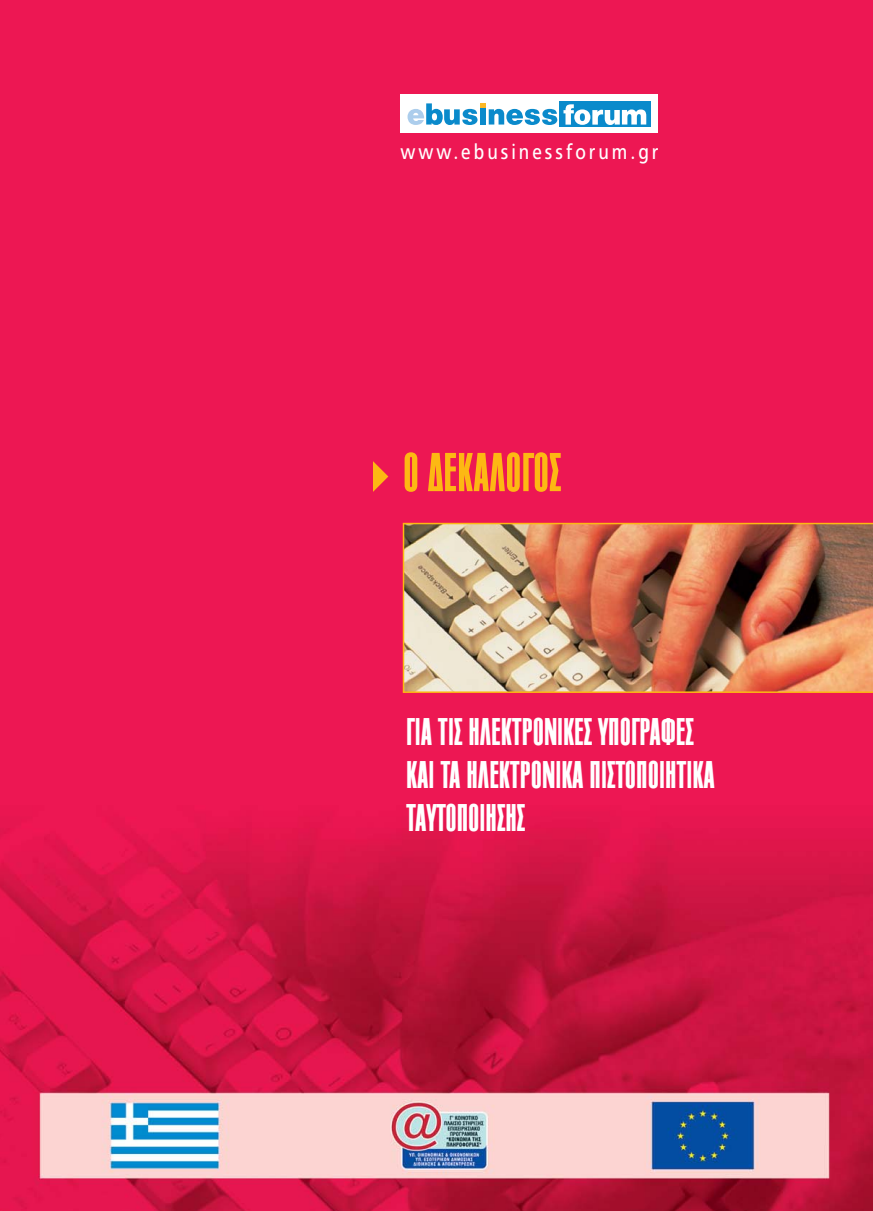
<style>
.page{position:relative;width:873px;height:1211px;background:#fff}
.page>*{position:absolute;margin:0;border:0;box-sizing:border-box;transform-origin:0 0}
.t1{font:300 51px "PF Fusion Sans";color:#fdb813}
.t2{font:300 36px/43.2px "PF Fusion Sans";color:#fff}
.t3{font:20.85px "PF Catalog Condensed";letter-spacing:.145em;color:#fff}
</style>
<div class="page">
<img style="left:0;top:0;width:873px;height:1210px">
<img style="left:403px;top:523px;width:470px;height:170px">
<svg style="left:373px;top:461px;width:15px;height:31px"></svg>
<div style="left:400px;top:94px;width:257px;height:39px;background:#fff"></div>
<div style="left:559px;top:101px;width:91px;height:25px;background:#0a8acb"></div>
<svg style="left:563px;top:104px;width:83px;height:21px"></svg>
<svg style="left:407px;top:103px;width:150px;height:22px"></svg>
<p class="t3" style="left:400px;top:144px;width:259px">www.ebusinessforum.gr</p>
<h1 class="t1" style="left:403px;top:453px;width:160px">O ¢EKA§O°O™</h1>
<p class="t2" style="left:406px;top:714px;width:310px">°π∞ ∆π™ ∏§∂∫∆ƒ√¡π∫∂™ À¶√°ƒ∞º∂™ ∫∞π ∆∞ ∏§∂∫∆ƒ√¡π∫∞ ¶π™∆√¶√π∏∆π∫∞ ∆∞À∆√¶√π∏™∏™</p>
</div>
